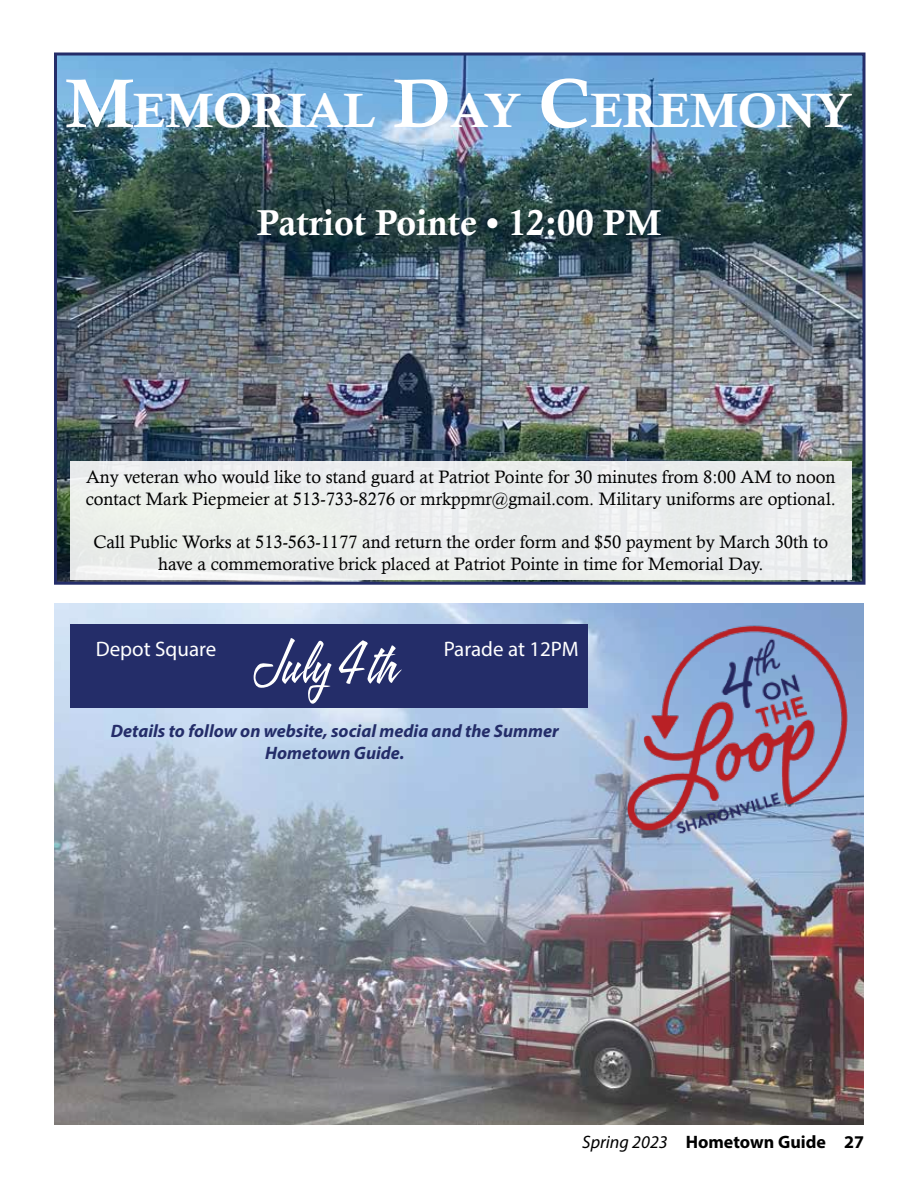
<style>
.page{position:relative;width:918px;height:1188px;background:#fff}
.page>*{position:absolute;margin:0;border:0;box-sizing:border-box;transform-origin:0 0}
.t1{font:54px "A&S Speedway";color:#fff}
.t2{font:48.3px "Calis MT Bol";color:#fff}
.t3{font:36px "Calis MT Bol";color:#fff}
.t4{font:21px "Myriad Pro";color:#fff}
.t5{font:18px/21.6px "Calisto";color:#000}
.t6{font:italic 700 18px/21.6px "Myriad Pro";color:#242d69;text-align:center}
.t7{font:700 18px "Myriad Pro";color:#000}
.s1{font-size:69px}
.s2{font-weight:400;font-style:italic}
</style>
<div class="page">
<img style="left:58px;top:56px;width:804px;height:525px">
<div style="left:54px;top:52px;width:812px;height:533px;border:3px solid #242d69"></div>
<div style="left:70px;top:461px;width:781px;height:119px;background:#eaedec"></div>
<img style="left:54px;top:603px;width:810px;height:521px">
<img style="left:615px;top:615px;width:249px;height:228px">
<div style="left:70px;top:625px;width:518px;height:83px;background:#242d69"></div>
<h2 class="t2" style="left:66px;top:83px;width:788px"><span class="s1">M</span>EMORIAL <span class="s1">D</span>AY <span class="s1">C</span>EREMONY</h2>
<h3 class="t3" style="left:257px;top:202px;width:405px">Patriot Pointe • 12:00 PM</h3>
<p class="t5" style="left:86px;top:466px;width:752px">Any veteran who would like to stand guard at Patriot Pointe for 30 minutes from 8:00 AM to noon contact Mark Piepmeier at 513-733-8276 or mrkppmr@gmail.com. Military uniforms are optional.</p>
<p class="t5" style="left:93px;top:531px;width:736px;text-align:center">Call Public Works at 513-563-1177 and return the order form and $50 payment by March 30th to have a commemorative brick placed at Patriot Pointe in time for Memorial Day.</p>
<h1 class="t1" style="left:253px;top:635px;width:145px">July 4th</h1>
<p class="t4" style="left:96px;top:636px;width:122px">Depot Square</p>
<p class="t4" style="left:444px;top:636px;width:136px">Parade at 12PM</p>
<p class="t6" style="left:111px;top:720px;width:450px">Details to follow on website, social media and the Summer<br>Hometown Guide.</p>
<p class="t7" style="left:582px;top:1130px;width:283px"><span class="s2">Spring 2023</span> Hometown Guide 27</p>
</div>
